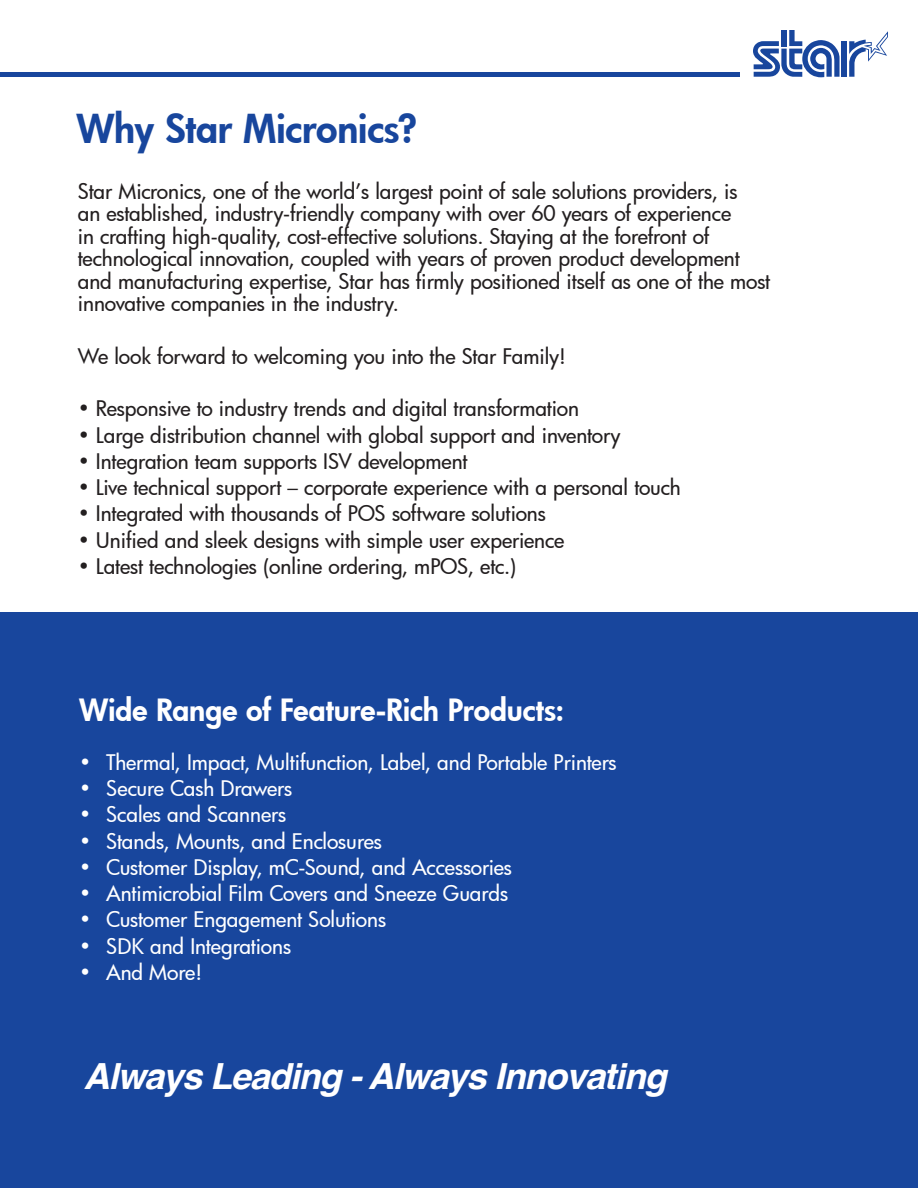
<style>
.page{position:relative;width:918px;height:1188px;background:#fff}
.page>*{position:absolute;margin:0;border:0;box-sizing:border-box;transform-origin:0 0}
.t1{font:39px "Futura Hv";letter-spacing:-.01em;color:#18469d}
.t2{font:italic 700 36px "Helvetica";letter-spacing:-.03em;color:#fff}
.t3{font:30px "Futura Hv";letter-spacing:-.005em;color:#fff}
.t4{font:21px/22.5px "Futura Md";letter-spacing:-.005em;color:#231f20}
.t5{font:21px "Futura Md";letter-spacing:-.005em;color:#fff}
</style>
<div class="page">
<svg style="left:849px;top:31px;width:39px;height:46px"></svg>
<div style="left:841px;top:41px;width:6px;height:36px;background:#18469d"></div>
<svg style="left:753px;top:30px;width:87px;height:47px"></svg>
<div style="left:0;top:72px;width:740px;height:5px;background:#18469d"></div>
<div style="left:0;top:612px;width:918px;height:576px;background:#18469d"></div>
<p class="t1" style="left:76px;top:102px;width:342px">Why Star Micronics?</p>
<p class="t4" style="left:78px;top:179px;width:694px">Star Micronics, one of the world’s largest point of sale solutions providers, is<br>an established, industry-friendly company with over 60 years of experience<br>in crafting high-quality, cost-effective solutions. Staying at the forefront of technological innovation, coupled with years of proven product development and manufacturing expertise, Star has firmly positioned itself as one of the most innovative companies in the industry.</p>
<p class="t4" style="left:78px;top:344px;width:490px">We look forward to welcoming you into the Star Family!</p>
<p class="t4" style="left:78px;top:397px;width:503px">• Responsive to industry trends and digital transformation</p>
<p class="t4" style="left:78px;top:423px;width:544px">• Large distribution channel with global support and inventory</p>
<p class="t4" style="left:78px;top:450px;width:391px">• Integration team supports ISV development</p>
<p class="t4" style="left:78px;top:476px;width:605px">• Live technical support – corporate experience with a personal touch</p>
<p class="t4" style="left:78px;top:502px;width:470px">• Integrated with thousands of POS software solutions</p>
<p class="t4" style="left:78px;top:528px;width:488px">• Unified and sleek designs with simple user experience</p>
<p class="t4" style="left:78px;top:555px;width:440px">• Latest technologies (online ordering, mPOS, etc.)</p>
<p class="t3" style="left:79px;top:690px;width:486px">Wide Range of Feature-Rich Products:</p>
<p class="t5" style="left:79px;top:748px;width:539px">• Thermal, Impact, Multifunction, Label, and Portable Printers</p>
<p class="t5" style="left:79px;top:774px;width:214px">• Secure Cash Drawers</p>
<p class="t5" style="left:79px;top:800px;width:209px">• Scales and Scanners</p>
<p class="t5" style="left:79px;top:827px;width:304px">• Stands, Mounts, and Enclosures</p>
<p class="t5" style="left:79px;top:853px;width:434px">• Customer Display, mC-Sound, and Accessories</p>
<p class="t5" style="left:79px;top:879px;width:430px">• Antimicrobial Film Covers and Sneeze Guards</p>
<p class="t5" style="left:79px;top:905px;width:308px">• Customer Engagement Solutions</p>
<p class="t5" style="left:79px;top:932px;width:214px">• SDK and Integrations</p>
<p class="t5" style="left:79px;top:958px;width:124px">• And More!</p>
<p class="t2" style="left:83px;top:1047px;width:585px">Always Leading - Always Innovating</p>
</div>
